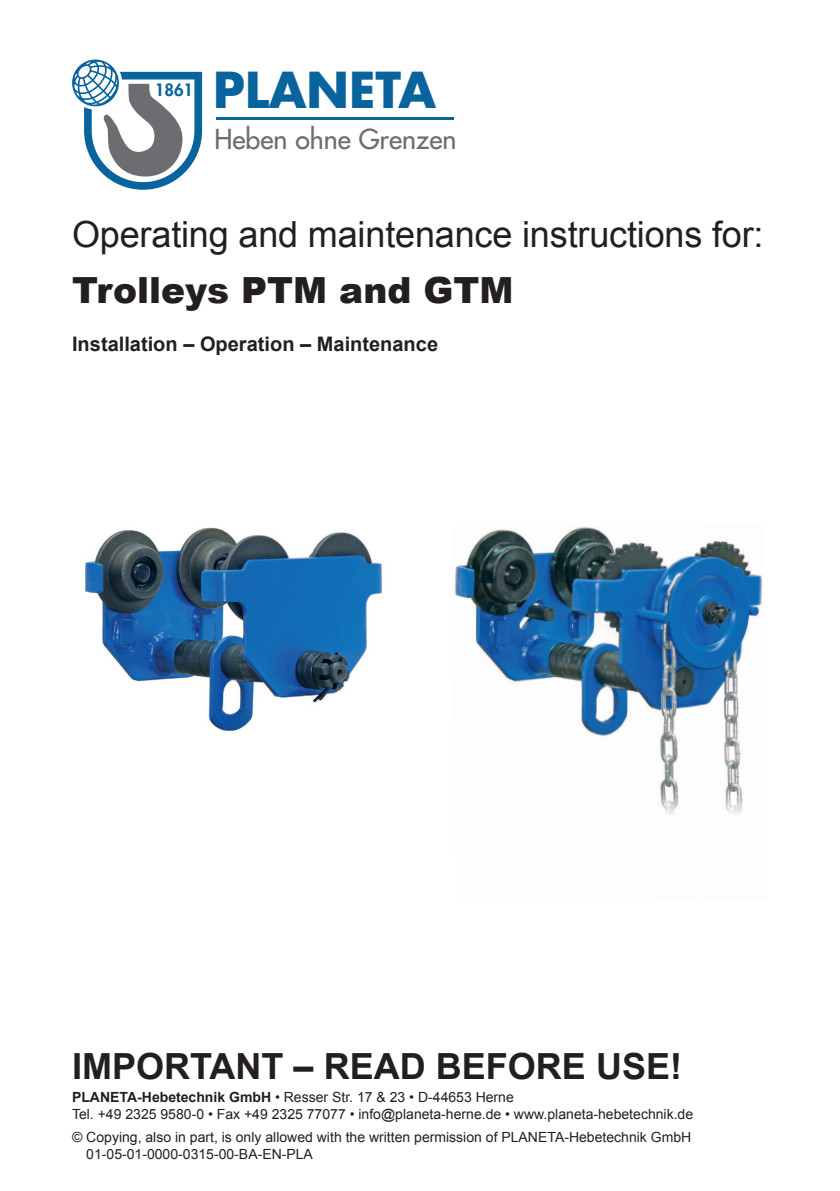
<style>
.page{position:relative;width:840px;height:1191px;background:#fff}
.page>*{position:absolute;margin:0;border:0;box-sizing:border-box;transform-origin:0 0}
.t1{font:700 48.2px "Futura";color:#09639c}
.t2{font:36px "Arial";letter-spacing:-.005em;color:#231f20}
.t3{font:700 36px "Arial";color:#231f20}
.t4{font:900 36px "Arial";color:#231f20}
.t5{font:26.8px "Futura";color:#6c6d70}
.t6{font:700 20px "Arial";color:#231f20}
.t7{font:800 16.6px "Futura";color:#09639c}
.t8{font:14px/16.8px "Arial";color:#231f20}
.s1{font-weight:700}
</style>
<div class="page">
<hr style="left:216px;top:117px;width:238px;height:2px;background:#09639c">
<svg style="left:72px;top:60px;width:130px;height:130px"></svg>
<img style="left:454px;top:527px;width:309px;height:288px">
<img style="left:85px;top:527px;width:298px;height:204px">
<p class="t7" style="left:155px;top:79px;width:40px">1861</p>
<h1 class="t1" style="left:213px;top:58px;width:224px">PLANETA</h1>
<h3 class="t5" style="left:214px;top:122px;width:243px">Heben ohne Grenzen</h3>
<h2 class="t2" style="left:72px;top:211px;width:692px">Operating and maintenance instructions for:</h2>
<h2 class="t4" style="left:72px;top:264px;width:442px">Trolleys PTM and GTM</h2>
<h3 class="t6" style="left:72px;top:330px;width:367px">Installation – Operation – Maintenance</h3>
<h2 class="t3" style="left:72px;top:1042px;width:611px">IMPORTANT – READ BEFORE USE!</h2>
<p class="t8" style="left:72px;top:1089px;width:622px"><span class="s1">PLANETA-Hebetechnik GmbH</span> • Resser Str. 17 &amp; 23 • D-44653 Herne<br>Tel. +49 2325 9580-0 • Fax +49 2325 77077 • info@planeta-herne.de • www.planeta-hebetechnik.de</p>
<p class="t8" style="left:86px;top:1129px;width:606px;text-indent:-14px">© Copying, also in part, is only allowed with the written permission of PLANETA-Hebetechnik GmbH<br>01-05-01-0000-0315-00-BA-EN-PLA</p>
</div>
